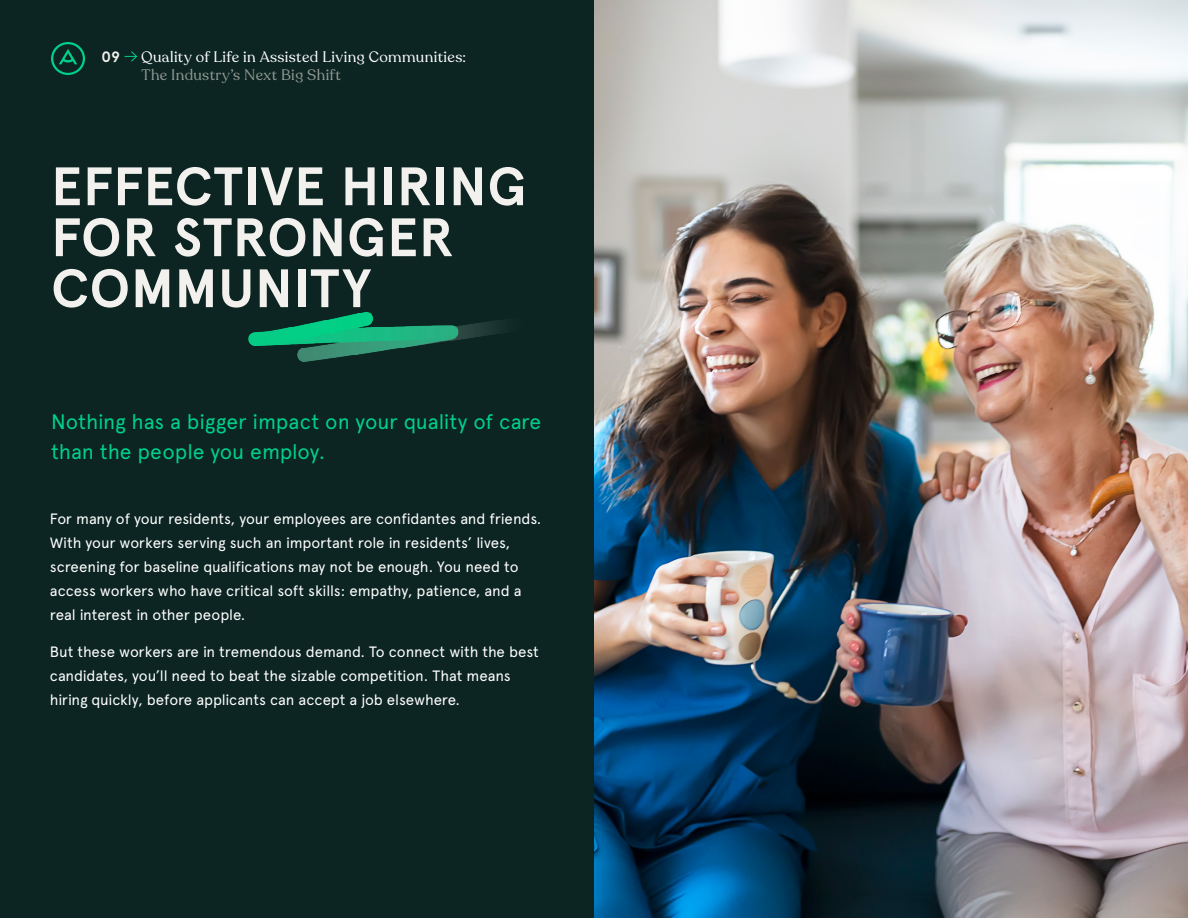
<style>
.page{position:relative;width:1188px;height:918px;background:#0c2522}
.page>*{position:absolute;margin:0;border:0;box-sizing:border-box;transform-origin:0 0}
.t1{font:700 54px/51px "Apercu Pro";letter-spacing:.01em;color:#f3f1ee}
.t2{font:21px/30px "Apercu Pro";color:#00d08a}
.t3{font:15px/24px "Apercu Pro";letter-spacing:-.01em;color:#fff}
.t4{font:15px "Recoleta";letter-spacing:.025em;color:#fff}
.t5{font:15px "Recoleta";letter-spacing:.025em;color:#939992}
.t6{font:700 15px "Apercu Pro";color:#f3f1ee}
</style>
<div class="page">
<svg style="left:51px;top:42px;width:34px;height:33px"></svg>
<svg style="left:125px;top:51px;width:13px;height:11px"></svg>
<img style="left:248px;top:312px;width:255px;height:49px">
<img style="left:594px;top:0;width:594px;height:918px">
<p class="t6" style="left:102px;top:45px;width:20px">09</p>
<p class="t4" style="left:141px;top:47px;width:326px">Quality of Life in Assisted Living Communities:</p>
<p class="t5" style="left:141px;top:65px;width:201px">The Industry’s Next Big Shift</p>
<h1 class="t1" style="left:51px;top:159px;width:477px">EFFECTIVE HIRING<br>FOR STRONGER<br>COMMUNITY</h1>
<h2 class="t2" style="left:51px;top:405px;width:492px">Nothing has a bigger impact on your quality of care than the people you employ.</h2>
<p class="t3" style="left:50px;top:505px;width:493px">For many of your residents, your employees are confidantes and friends.<br>With your workers serving such an important role in residents’ lives, screening for baseline qualifications may not be enough. You need to access workers who have critical soft skills: empathy, patience, and a real interest in other people.</p>
<p class="t3" style="left:50px;top:639px;width:491px">But these workers are in tremendous demand. To connect with the best candidates, you’ll need to beat the sizable competition. That means hiring quickly, before applicants can accept a job elsewhere.</p>
</div>
